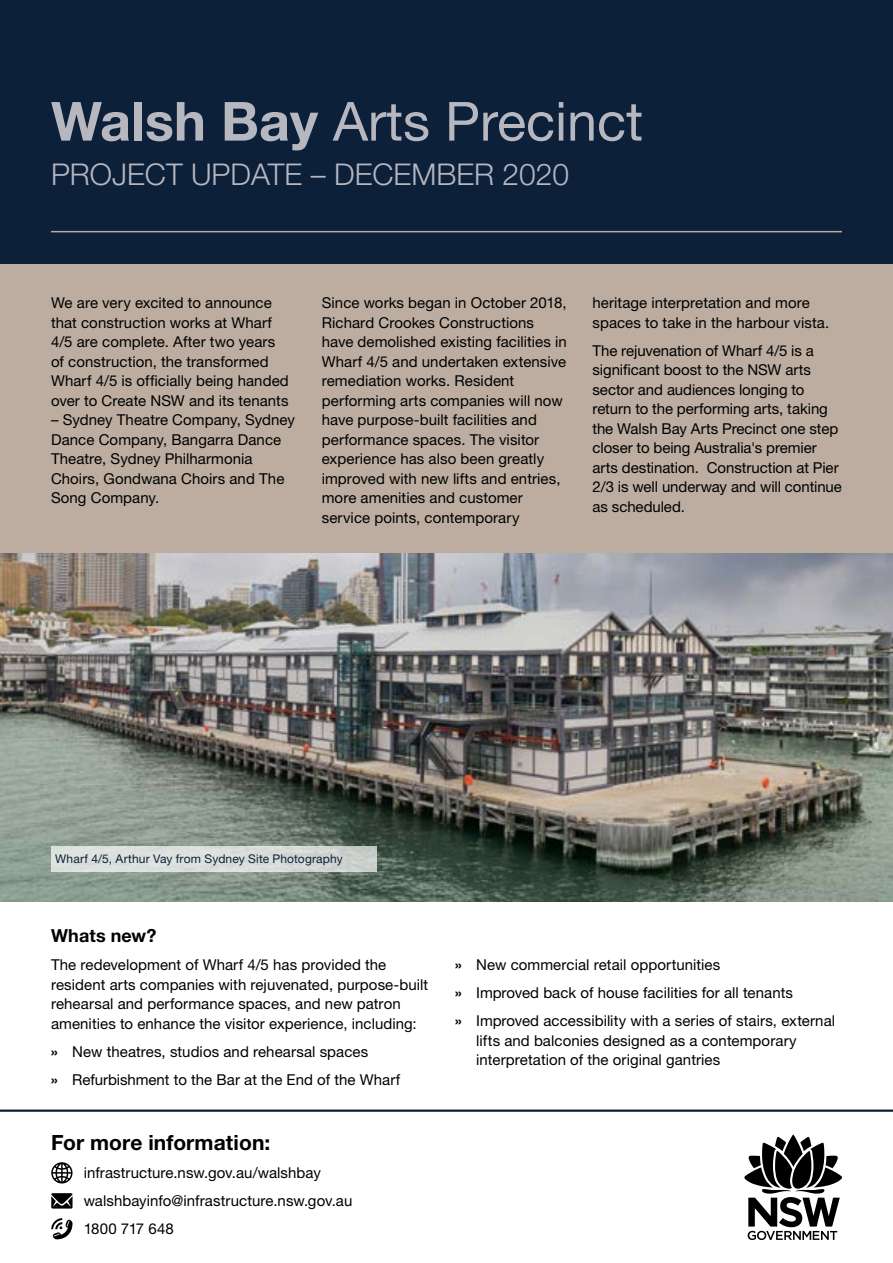
<style>
.page{position:relative;width:893px;height:1263px;background:#fff}
.page>*{position:absolute;margin:0;border:0;box-sizing:border-box;transform-origin:0 0}
.t1{font:54px "Helvetica Neue LT Std";color:#b7b7c0}
.t2{font:300 30px "Helvetica Neue LT Std";color:#b7b7c0}
.Heading_1{font:700 21px "Helvetica Neue LT Std";letter-spacing:.005em;color:#000}
.Body_Text{font:700 18px "Helvetica Neue LT Std";letter-spacing:.005em;color:#000}
.Body_Text-2{font:15px/19.5px "Helvetica Neue LT Std";letter-spacing:.005em;color:#000}
.Bullet_points{font:15px/19.5px "Helvetica Neue LT Std";letter-spacing:.005em;color:#000}
.t3{font:12px "Helvetica Neue LT Std";letter-spacing:.015em;color:#0c203a}
.s1{font-weight:700}
</style>
<div class="page">
<div style="left:0;top:0;width:893px;height:264px;background:#0c203a"></div>
<div style="left:0;top:264px;width:893px;height:637px;background:#bcada0"></div>
<hr style="left:51px;top:231px;width:791px;height:1px;background:#bcada0">
<svg style="left:51px;top:1162px;width:22px;height:21px"></svg>
<svg style="left:51px;top:1193px;width:22px;height:15px"></svg>
<svg style="left:51px;top:1218px;width:22px;height:21px"></svg>
<svg style="left:744px;top:1135px;width:98px;height:105px"></svg>
<img style="left:0;top:553px;width:893px;height:348px">
<div style="left:51px;top:846px;width:326px;height:25px;background:linear-gradient(to right,#e1e6e2,#cfd3d0)"></div>
<hr style="left:0;top:1109px;width:893px;height:3px;background:#0c203a">
<h1 class="t1" style="left:51px;top:89px;width:594px"><span class="s1">Walsh Bay</span> Arts Precinct</h1>
<h2 class="t2" style="left:51px;top:156px;width:520px">PROJECT UPDATE – DECEMBER 2020</h2>
<p class="Body_Text-2" style="left:51px;top:293px;width:239px">We are very excited to announce that construction works at Wharf 4/5 are complete. After two years of construction, the transformed Wharf 4/5 is officially being handed over to Create NSW and its tenants</p>
<p class="Body_Text-2" style="left:51px;top:410px;width:245px">– Sydney Theatre Company, Sydney<br>Dance Company, Bangarra Dance<br>Theatre, Sydney Philharmonia<br>Choirs, Gondwana Choirs and The<br>Song Company.</p>
<p class="Body_Text-2" style="left:322px;top:293px;width:247px">Since works began in October 2018, Richard Crookes Constructions have demolished existing facilities in Wharf 4/5 and undertaken extensive remediation works. Resident performing arts companies will now have purpose-built facilities and performance spaces. The visitor experience has also been greatly improved with new lifts and entries, more amenities and customer service points, contemporary</p>
<p class="Body_Text-2" style="left:592px;top:293px;width:238px">heritage interpretation and more spaces to take in the harbour vista.</p>
<p class="Body_Text-2" style="left:592px;top:341px;width:251px">The rejuvenation of Wharf 4/5 is a significant boost to the NSW arts sector and audiences longing to return to the performing arts, taking the Walsh Bay Arts Precinct one step closer to being Australia's premier arts destination. Construction at Pier 2/3 is well underway and will continue as scheduled.</p>
<p class="t3" style="left:55px;top:852px;width:289px">Wharf 4/5, Arthur Vay from Sydney Site Photography</p>
<p class="Body_Text" style="left:51px;top:924px;width:107px">Whats new?</p>
<p class="Body_Text-2" style="left:51px;top:955px;width:379px">The redevelopment of Wharf 4/5 has provided the resident arts companies with rejuvenated, purpose-built rehearsal and performance spaces, and new patron amenities to enhance the visitor experience, including:</p>
<p class="Bullet_points" style="left:51px;top:1041px;width:319px"><span class="s1">»</span> New theatres, studios and rehearsal spaces</p>
<p class="Bullet_points" style="left:51px;top:1069px;width:351px"><span class="s1">»</span> Refurbishment to the Bar at the End of the Wharf</p>
<p class="Heading_1" style="left:51px;top:1129px;width:221px">For more information:</p>
<p class="Body_Text-2" style="left:84px;top:1162px;width:239px">infrastructure.nsw.gov.au/walshbay</p>
<p class="Body_Text-2" style="left:84px;top:1190px;width:270px">walshbayinfo@infrastructure.nsw.gov.au</p>
<p class="Body_Text-2" style="left:84px;top:1218px;width:92px">1800 717 648</p>
<p class="Bullet_points" style="left:455px;top:955px;width:267px"><span class="s1">»</span> New commercial retail opportunities</p>
<p class="Bullet_points" style="left:455px;top:983px;width:340px"><span class="s1">»</span> Improved back of house facilities for all tenants</p>
<p class="Bullet_points" style="left:476px;top:1011px;width:360px;text-indent:-21px"><span class="s1">»</span> Improved accessibility with a series of stairs, external lifts and balconies designed as a contemporary interpretation of the original gantries</p>
</div>
